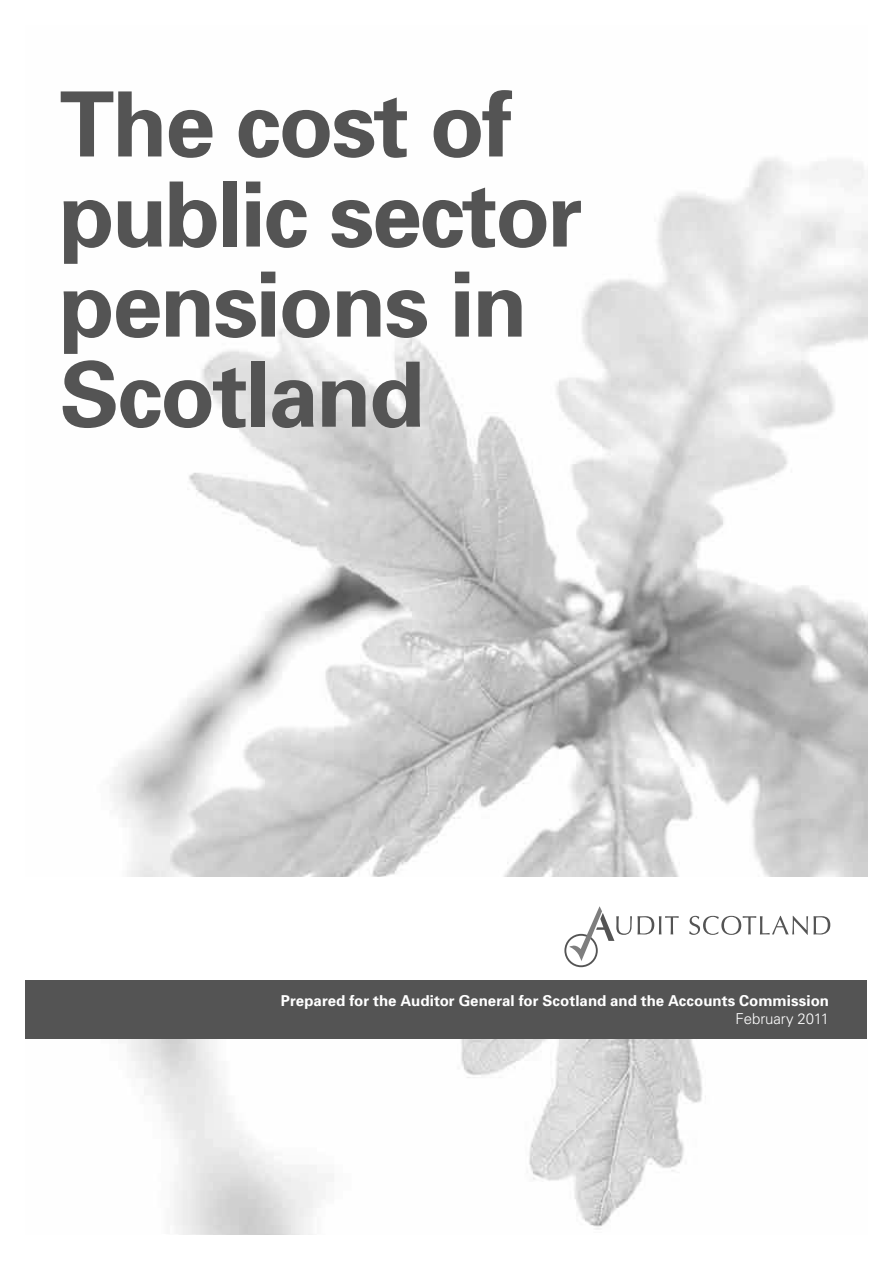
<style>
.page{position:relative;width:893px;height:1263px;background:#fff}
.page>*{position:absolute;margin:0;border:0;box-sizing:border-box;transform-origin:0 0}
.t1{font:700 90px/90px "Univers";letter-spacing:-.025em;color:#545454}
.t2{font:700 15px "Univers";color:#fff}
.t3{font:300 15px "Univers";letter-spacing:-.005em;color:#fff}
</style>
<div class="page">
<img style="left:26px;top:158px;width:841px;height:1076px">
<div style="left:0;top:877px;width:893px;height:160px;background:#fff"></div>
<div style="left:26px;top:980px;width:841px;height:58px;background:#545454"></div>
<div style="left:564px;top:934px;width:34px;height:33px;border:2px solid #545454;border-radius:50%"></div>
<svg style="left:569px;top:906px;width:110px;height:55px"></svg>
<svg style="left:689px;top:916px;width:141px;height:19px"></svg>
<h1 class="t1" style="left:60px;top:80px;width:525px">The cost of public sector pensions in<br>Scotland</h1>
<p class="t2" style="left:281px;top:991px;width:550px">Prepared for the Auditor General for Scotland and the Accounts Commission</p>
<p class="t3" style="left:736px;top:1009px;width:95px">February 2011</p>
</div>
